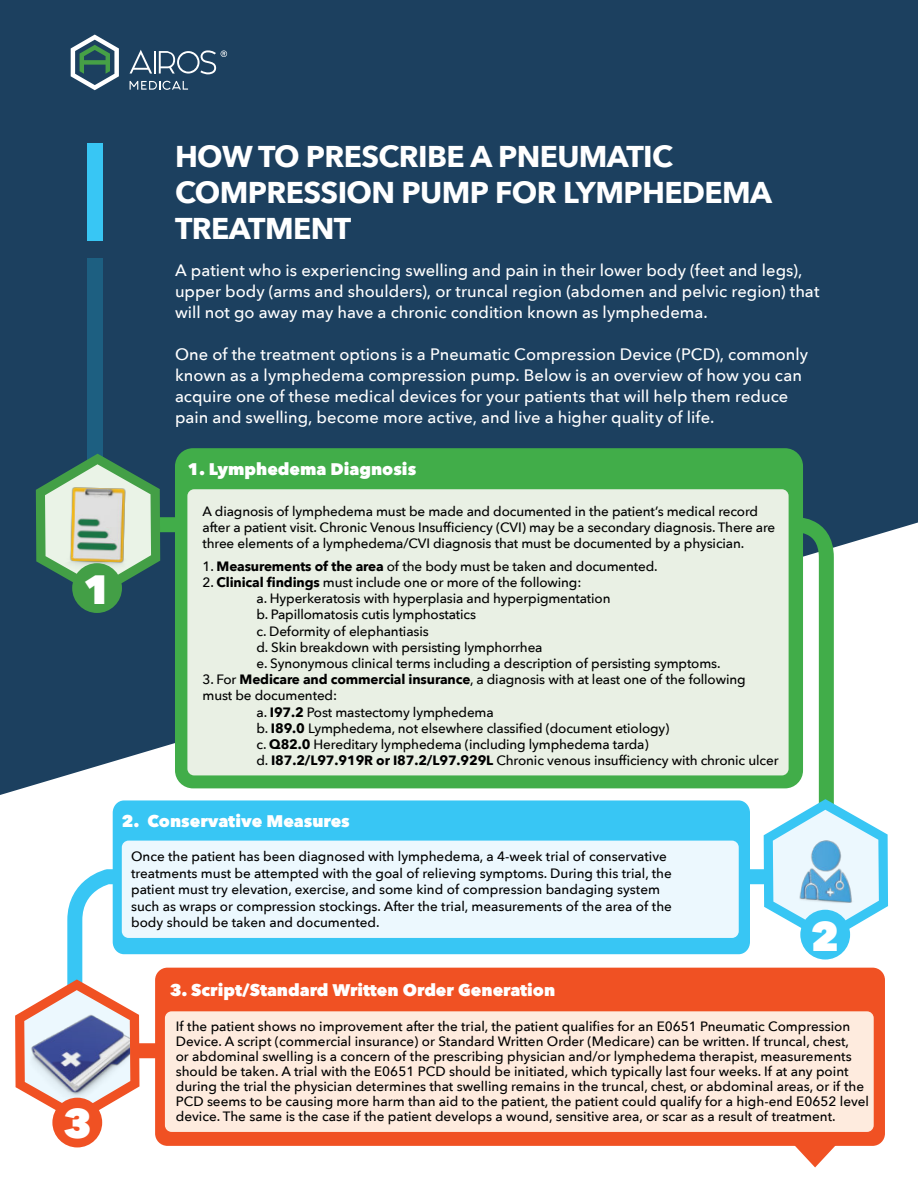
<style>
.page{position:relative;width:918px;height:1188px;background:#fff}
.page>*{position:absolute;margin:0;border:0;box-sizing:border-box;transform-origin:0 0}
.t1{font:800 40.8px "Avenir Next";color:#fff}
.t2{font:700 30px/36px "Avenir Next";letter-spacing:-.02em;color:#fff}
.t3{font:800 16.8px "Avenir Next";color:#fff}
.t4{font:500 16.5px/21px "Avenir Next";color:#fff}
.t5{font:500 13.5px/16.2px "Avenir Next";color:#000}
.s1{font-weight:700}
</style>
<div class="page">
<div style="left:0;top:0;width:918px;height:795px;background:#1c405f"></div>
<div style="left:175px;top:448px;width:628px;height:340px;background:#41ad49;border-radius:18px"></div>
<svg style="left:51px;top:510px;width:790px;height:352px"></svg>
<svg style="left:67px;top:862px;width:727px;height:174px"></svg>
<div style="left:113px;top:800px;width:637px;height:154px;background:#38c6f4;border-radius:12px"></div>
<div style="left:122px;top:841px;width:617px;height:97px;background:#ecf8fe;border-radius:7px"></div>
<svg style="left:764px;top:799px;width:124px;height:143px"></svg>
<img style="left:775px;top:820px;width:101px;height:101px">
<svg style="left:130px;top:80px;width:58px;height:10px"></svg>
<svg style="left:130px;top:50px;width:22px;height:24px"></svg>
<hr style="left:154px;top:51px;width:2px;height:23px;background:#fff">
<svg style="left:71px;top:35px;width:48px;height:55px"></svg>
<svg style="left:159px;top:50px;width:68px;height:24px"></svg>
<div style="left:87px;top:143px;width:16px;height:97px;background:#38c6f4"></div>
<div style="left:87px;top:258px;width:16px;height:263px;background:#1d5f81"></div>
<svg style="left:36px;top:454px;width:124px;height:143px"></svg>
<img style="left:47px;top:475px;width:102px;height:100px">
<div style="left:187px;top:489px;width:602px;height:286px;background:#e9f0e4;border-radius:7px"></div>
<div style="left:72px;top:563px;width:50px;height:50px;background:#439f46;border-radius:50%"></div>
<div style="left:800px;top:910px;width:50px;height:50px;background:#38c6f4;border-radius:50%"></div>
<svg style="left:795px;top:1146px;width:40px;height:21px"></svg>
<div style="left:155px;top:968px;width:730px;height:178px;background:#f05123;border-radius:12px"></div>
<div style="left:165px;top:1011px;width:709px;height:121px;background:#feebde;border-radius:7px"></div>
<svg style="left:15px;top:979px;width:124px;height:144px"></svg>
<img style="left:24px;top:992px;width:106px;height:119px">
<div style="left:52px;top:1098px;width:50px;height:49px;background:#f05123;border-radius:50%"></div>
<h1 class="t1" style="left:83px;top:571px;width:30px">1</h1>
<h1 class="t1" style="left:63px;top:1106px;width:30px">3</h1>
<h2 class="t2" style="left:175px;top:139px;width:599px">HOW TO PRESCRIBE A PNEUMATIC<br>COMPRESSION PUMP FOR LYMPHEDEMA<br>TREATMENT</h2>
<p class="t4" style="left:175px;top:261px;width:646px">A patient who is experiencing swelling and pain in their lower body (feet and legs), upper body (arms and shoulders), or truncal region (abdomen and pelvic region) that will not go away may have a chronic condition known as lymphedema.</p>
<p class="t4" style="left:175px;top:345px;width:635px">One of the treatment options is a Pneumatic Compression Device (PCD), commonly known as a lymphedema compression pump. Below is an overview of how you can acquire one of these medical devices for your patients that will help them reduce pain and swelling, become more active, and live a higher quality of life.</p>
<p class="t3" style="left:187px;top:462px;width:230px">1. Lymphedema Diagnosis</p>
<p class="t5" style="left:202px;top:504px;width:574px">A diagnosis of lymphedema must be made and documented in the patient’s medical record after a patient visit. Chronic Venous Insufficiency (CVI) may be a secondary diagnosis. There are three elements of a lymphedema/CVI diagnosis that must be documented by a physician.</p>
<p class="t5" style="left:202px;top:558px;width:457px">1. <span class="s1">Measurements of the area</span> of the body must be taken and documented.</p>
<p class="t5" style="left:257px;top:574px;width:466px;text-indent:-54px">2. <span class="s1">Clinical findings</span> must include one or more of the following:<br>a. Hyperkeratosis with hyperplasia and hyperpigmentation<br>b. Papillomatosis cutis lymphostatics<br>c. Deformity of elephantiasis<br>d. Skin breakdown with persisting lymphorrhea<br>e. Synonymous clinical terms including a description of persisting symptoms.</p>
<p class="t5" style="left:203px;top:673px;width:545px">3. For <span class="s1">Medicare and commercial insurance</span>, a diagnosis with at least one of the following</p>
<p class="t5" style="left:203px;top:689px;width:136px">must be documented:</p>
<p class="t5" style="left:257px;top:705px;width:239px">a. <span class="s1">I97.2</span> Post mastectomy lymphedema</p>
<p class="t5" style="left:257px;top:721px;width:415px">b. <span class="s1">I89.0</span> Lymphedema, not elsewhere classified (document etiology)</p>
<p class="t5" style="left:257px;top:737px;width:394px">c. <span class="s1">Q82.0</span> Hereditary lymphedema (including lymphedema tarda)</p>
<p class="t5" style="left:257px;top:754px;width:524px">d. <span class="s1">I87.2/L97.919R or I87.2/L97.929L</span> Chronic venous insufficiency with chronic ulcer</p>
<p class="t3" style="left:122px;top:813px;width:230px">2. Conservative Measures</p>
<p class="t5" style="left:131px;top:849px;width:542px">Once the patient has been diagnosed with lymphedema, a 4-week trial of conservative treatments must be attempted with the goal of relieving symptoms. During this trial, the patient must try elevation, exercise, and some kind of compression bandaging system such as wraps or compression stockings. After the trial, measurements of the area of the body should be taken and documented.</p>
<p class="t3" style="left:170px;top:982px;width:387px">3. Script/Standard Written Order Generation</p>
<h1 class="t1" style="left:811px;top:918px;width:30px">2</h1>
<p class="t5" style="left:176px;top:1019px;width:695px;line-height:15px">If the patient shows no improvement after the trial, the patient qualifies for an E0651 Pneumatic Compression Device. A script (commercial insurance) or Standard Written Order (Medicare) can be written. If truncal, chest,<br>or abdominal swelling is a concern of the prescribing physician and/or lymphedema therapist, measurements should be taken. A trial with the E0651 PCD should be initiated, which typically last four weeks. If at any point during the trial the physician determines that swelling remains in the truncal, chest, or abdominal areas, or if the PCD seems to be causing more harm than aid to the patient, the patient could qualify for a high-end E0652 level device. The same is the case if the patient develops a wound, sensitive area, or scar as a result of treatment.</p>
</div>
